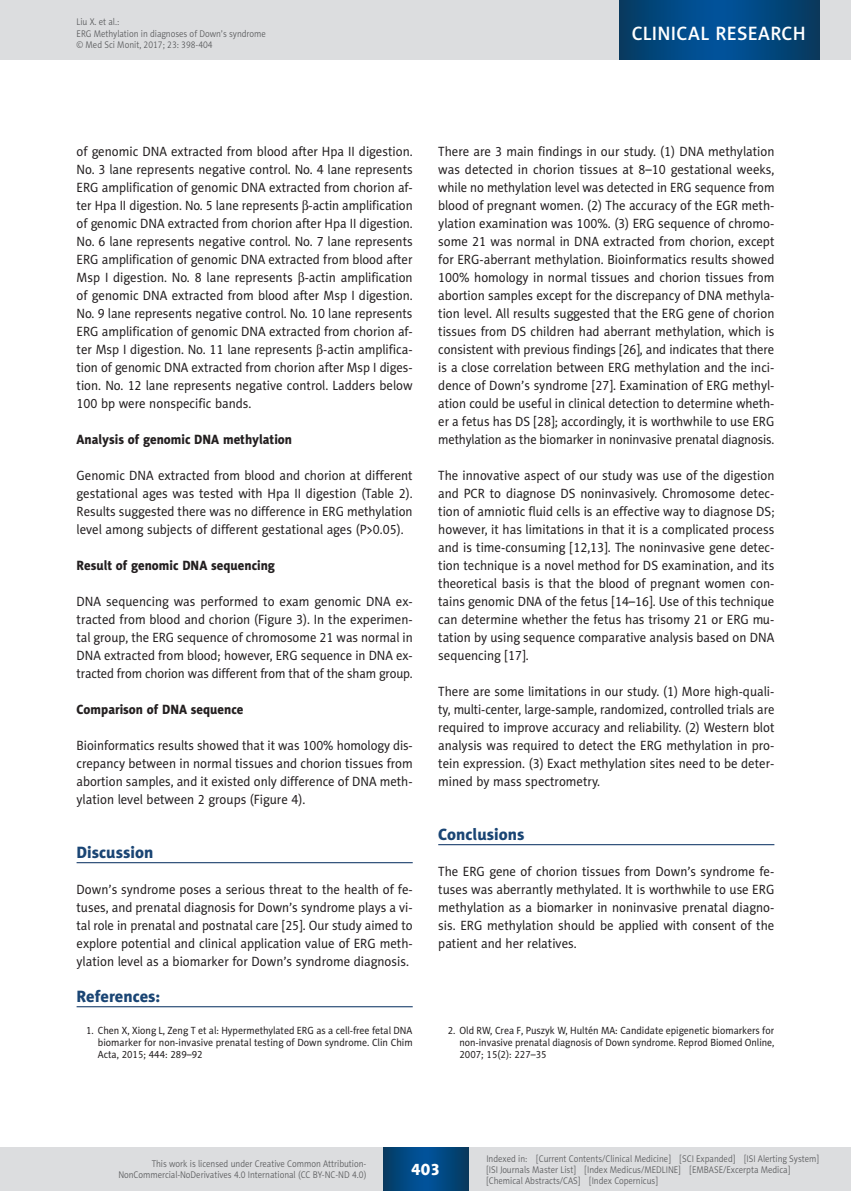
<style>
.page{position:relative;width:851px;height:1191px;background:#fff}
.page>*{position:absolute;margin:0;border:0;box-sizing:border-box;transform-origin:0 0}
.t1{font:19.5px "Naomi Sans EFN Medium";letter-spacing:.015em;color:#fff}
.MSM_Headline_1{font:16.5px "Naomi Sans EFN Heavy";color:#1a4574}
.MSM_Referencje_Tytul{font:16.5px "Naomi Sans EFN Heavy";color:#1a4574}
.t2{font:16.5px "Naomi Sans EFN Heavy";color:#fff}
.MSM_Body{font:13.5px/18px "Naomi Sans EFN";color:#231f20;text-align:justify;scale:.95 1}
.MSM_Body-2{font:13.5px/18px "Naomi Sans EFN";color:#231f20;text-align:justify;scale:.94 1}
.MSM_Headline_2{font:13.5px "Naomi Sans EFN Heavy";color:#231f20;scale:.95 1}
.MSM_Referencje_punkt{font:10.5px/12px "Naomi Sans EFN";color:#231f20;text-align:justify;scale:.94 1}
.MSM_Referencje_punkt-2{font:10.5px/12px "Naomi Sans EFN";color:#231f20;text-align:justify;scale:.95 1}
.t3{font:9.75px/11.2px "Naomi Sans EFN Light";color:#57585a;scale:.9 1}
.s1{font-family:"Standard Sym L"}
</style>
<div class="page">
<hr style="left:77px;top:862px;width:335px;height:1px;background:#00295c">
<hr style="left:438px;top:844px;width:336px;height:1px;background:#00295c">
<hr style="left:77px;top:1006px;width:335px;height:1px;background:#00295c">
<div style="left:0;top:1148px;width:850px;height:43px;background:#dcdddf"></div>
<svg style="left:383px;top:1147px;width:85px;height:43px;background:#02477e"></svg>
<div style="left:0;top:0;width:850px;height:60px;background:#dcdddf"></div>
<svg style="left:619px;top:0;width:200px;height:60px;background:#02477e"></svg>
<p class="t3" style="left:77px;top:16px;width:212px">Liu X. et al.:<br>ERG Methylation in diagnoses of Down’s syndrome © Med Sci Monit, 2017; 23: 398-404</p>
<h1 class="t1" style="left:631px;top:22px;width:175px">CLINICAL RESEARCH</h1>
<p class="MSM_Body" style="left:77px;top:142px;width:355px">of genomic DNA extracted from blood after Hpa II digestion.<br>No. 3 lane represents negative control. No. 4 lane represents ERG amplification of genomic DNA extracted from chorion af&shy;ter Hpa II digestion. No. 5 lane represents <span class="s1">b</span>-actin amplification of genomic DNA extracted from chorion after Hpa II digestion.<br>No. 6 lane represents negative control. No. 7 lane represents ERG amplification of genomic DNA extracted from blood after Msp I digestion. No. 8 lane represents <span class="s1">b</span>-actin amplification of genomic DNA extracted from blood after Msp I digestion.<br>No. 9 lane represents negative control. No. 10 lane represents ERG amplification of genomic DNA extracted from chorion af&shy;ter Msp I digestion. No. 11 lane represents <span class="s1">b</span>-actin amplifica&shy;tion of genomic DNA extracted from chorion after Msp I diges&shy;tion. No. 12 lane represents negative control. Ladders below 100 bp were nonspecific bands.</p>
<p class="MSM_Headline_2" style="left:77px;top:431px;width:228px">Analysis of genomic DNA methylation</p>
<p class="MSM_Body" style="left:77px;top:466px;width:355px">Genomic DNA extracted from blood and chorion at different gestational ages was tested with Hpa II digestion (Table 2).<br>Results suggested there was no difference in ERG methylation level among subjects of different gestational ages (P&gt;0.05).</p>
<p class="MSM_Headline_2" style="left:77px;top:557px;width:210px">Result of genomic DNA sequencing</p>
<p class="MSM_Body" style="left:77px;top:592px;width:355px">DNA sequencing was performed to exam genomic DNA ex&shy;tracted from blood and chorion (Figure 3). In the experimen&shy;tal group, the ERG sequence of chromosome 21 was normal in DNA extracted from blood; however, ERG sequence in DNA ex&shy;tracted from chorion was different from that of the sham group.</p>
<p class="MSM_Headline_2" style="left:77px;top:701px;width:177px">Comparison of DNA sequence</p>
<p class="MSM_Body-2" style="left:77px;top:736px;width:359px">Bioinformatics results showed that it was 100% homology dis&shy;crepancy between in normal tissues and chorion tissues from abortion samples, and it existed only difference of DNA meth&shy;ylation level between 2 groups (Figure 4).</p>
<p class="MSM_Headline_1" style="left:77px;top:842px;width:78px">Discussion</p>
<p class="MSM_Body" style="left:77px;top:880px;width:355px">Down’s syndrome poses a serious threat to the health of fe&shy;tuses, and prenatal diagnosis for Down’s syndrome plays a vi&shy;tal role in prenatal and postnatal care [25]. Our study aimed to explore potential and clinical application value of ERG meth&shy;ylation level as a biomarker for Down’s syndrome diagnosis.</p>
<p class="MSM_Body" style="left:438px;top:142px;width:355px">There are 3 main findings in our study. (1) DNA methylation was detected in chorion tissues at 8–10 gestational weeks, while no methylation level was detected in ERG sequence from blood of pregnant women. (2) The accuracy of the EGR meth&shy;ylation examination was 100%. (3) ERG sequence of chromo&shy;some 21 was normal in DNA extracted from chorion, except for ERG-aberrant methylation. Bioinformatics results showed 100% homology in normal tissues and chorion tissues from abortion samples except for the discrepancy of DNA methyla&shy;tion level. All results suggested that the ERG gene of chorion tissues from DS children had aberrant methylation, which is consistent with previous findings [26], and indicates that there is a close correlation between ERG methylation and the inci&shy;dence of Down’s syndrome [27]. Examination of ERG methyl&shy;ation could be useful in clinical detection to determine wheth&shy;er a fetus has DS [28]; accordingly, it is worthwhile to use ERG methylation as the biomarker in noninvasive prenatal diagnosis.</p>
<p class="MSM_Body" style="left:438px;top:466px;width:355px">The innovative aspect of our study was use of the digestion and PCR to diagnose DS noninvasively. Chromosome detec&shy;tion of amniotic fluid cells is an effective way to diagnose DS; however, it has limitations in that it is a complicated process and is time-consuming [12,13]. The noninvasive gene detec&shy;tion technique is a novel method for DS examination, and its theoretical basis is that the blood of pregnant women con&shy;tains genomic DNA of the fetus [14–16]. Use of this technique can determine whether the fetus has trisomy 21 or ERG mu&shy;tation by using sequence comparative analysis based on DNA sequencing [17].</p>
<p class="MSM_Body" style="left:438px;top:682px;width:355px">There are some limitations in our study. (1) More high-quali&shy;ty, multi-center, large-sample, randomized, controlled trials are required to improve accuracy and reliability. (2) Western blot analysis was required to detect the ERG methylation in pro&shy;tein expression. (3) Exact methylation sites need to be deter&shy;mined by mass spectrometry.</p>
<p class="MSM_Headline_1" style="left:438px;top:824px;width:88px">Conclusions</p>
<p class="MSM_Body" style="left:438px;top:862px;width:355px">The ERG gene of chorion tissues from Down’s syndrome fe&shy;tuses was aberrantly methylated. It is worthwhile to use ERG methylation as a biomarker in noninvasive prenatal diagno&shy;sis. ERG methylation should be applied with consent of the patient and her relatives.</p>
<p class="MSM_Referencje_Tytul" style="left:77px;top:986px;width:85px">References:</p>
<p class="MSM_Referencje_punkt" style="left:98px;top:1024px;width:336px;text-indent:-12px">1. Chen X, Xiong L, Zeng T et al: Hypermethylated ERG as a cell-free fetal DNA biomarker for non-invasive prenatal testing of Down syndrome. Clin Chim Acta, 2015; 444: 289–92</p>
<p class="MSM_Referencje_punkt-2" style="left:459px;top:1024px;width:333px;text-indent:-12px">2. Old RW, Crea F, Puszyk W, Hultén MA: Candidate epigenetic biomarkers for non-invasive prenatal diagnosis of Down syndrome. Reprod Biomed Online, 2007; 15(2): 227–35</p>
<p class="t3" style="left:118px;top:1158px;width:277px;text-align:right">This work is licensed under Creative Common Attribution-<br>NonCommercial-NoDerivatives 4.0 International (CC BY-NC-ND 4.0)</p>
<p class="t2" style="left:411px;top:1159px;width:30px">403</p>
<p class="t3" style="left:486px;top:1152px;width:371px">Indexed in: [Current Contents/Clinical Medicine] [SCI Expanded] [ISI Alerting System] [ISI Journals Master List] [Index Medicus/MEDLINE] [EMBASE/Excerpta Medica] [Chemical Abstracts/CAS] [Index Copernicus]</p>
</div>
